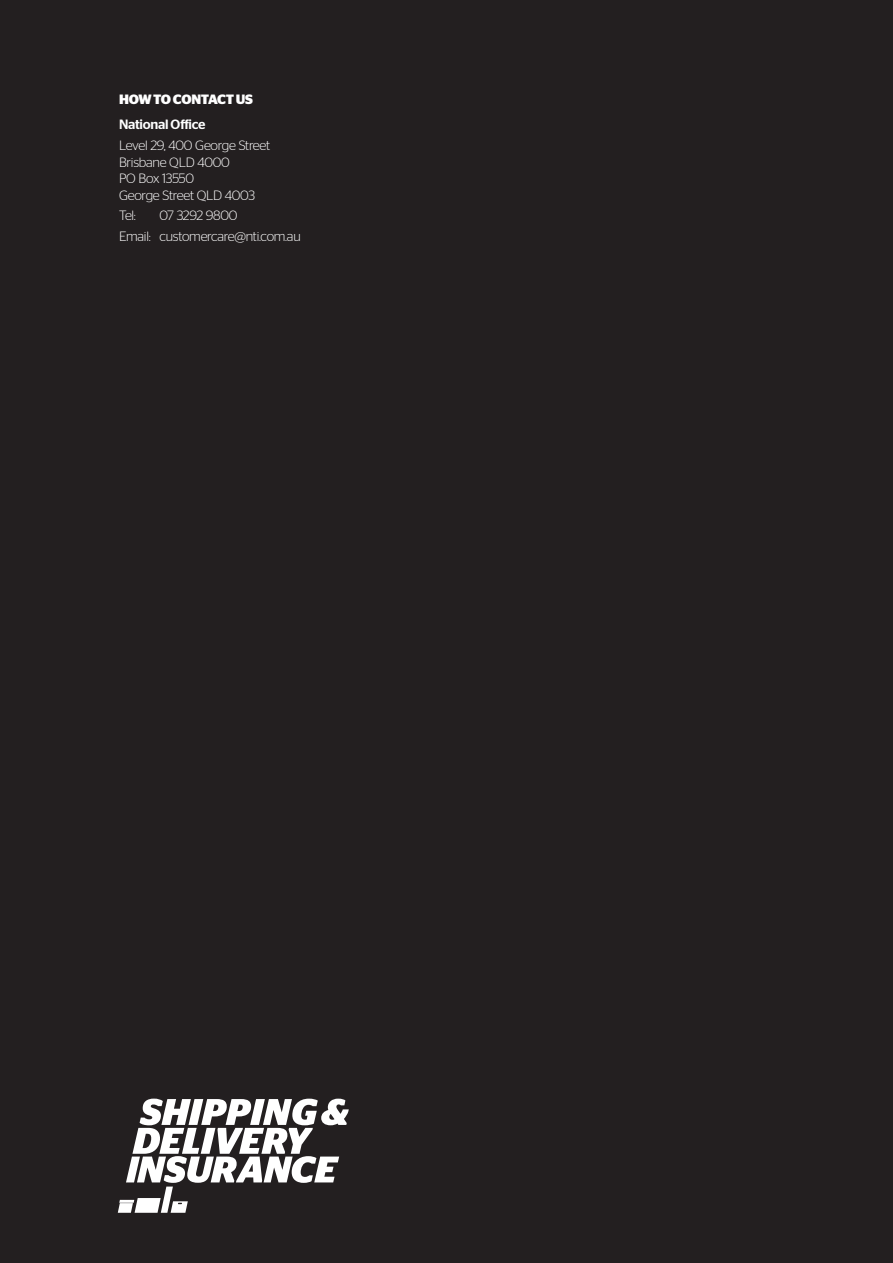
<style>
.page{position:relative;width:893px;height:1263px;background:#231f20}
.page>*{position:absolute;margin:0;border:0;box-sizing:border-box;transform-origin:0 0}
.t1{font:300 13.5px/16.5px "Stag Sans";letter-spacing:-.02em;color:#fff}
.t2{font:700 13.5px "Stag Sans";letter-spacing:-.025em;color:#fff}
.t3{font:500 13.5px "Stag Sans";letter-spacing:-.02em;color:#fff}
</style>
<div class="page">
<svg style="left:118px;top:1098px;width:231px;height:115px"></svg>
<p class="t2" style="left:119px;top:92px;width:135px">HOW TO CONTACT US</p>
<p class="t3" style="left:119px;top:117px;width:88px">National Office</p>
<p class="t1" style="left:119px;top:137px;width:153px">Level 29, 400 George Street<br>Brisbane QLD 4000<br>PO Box 13550<br>George Street QLD 4003</p>
<p class="t1" style="left:119px;top:207px;width:18px">Tel:</p>
<p class="t1" style="left:119px;top:205px;width:183px;line-height:20.7px;text-indent:40px">07 3292 9800<br>Email: customercare@nti.com.au</p>
</div>
